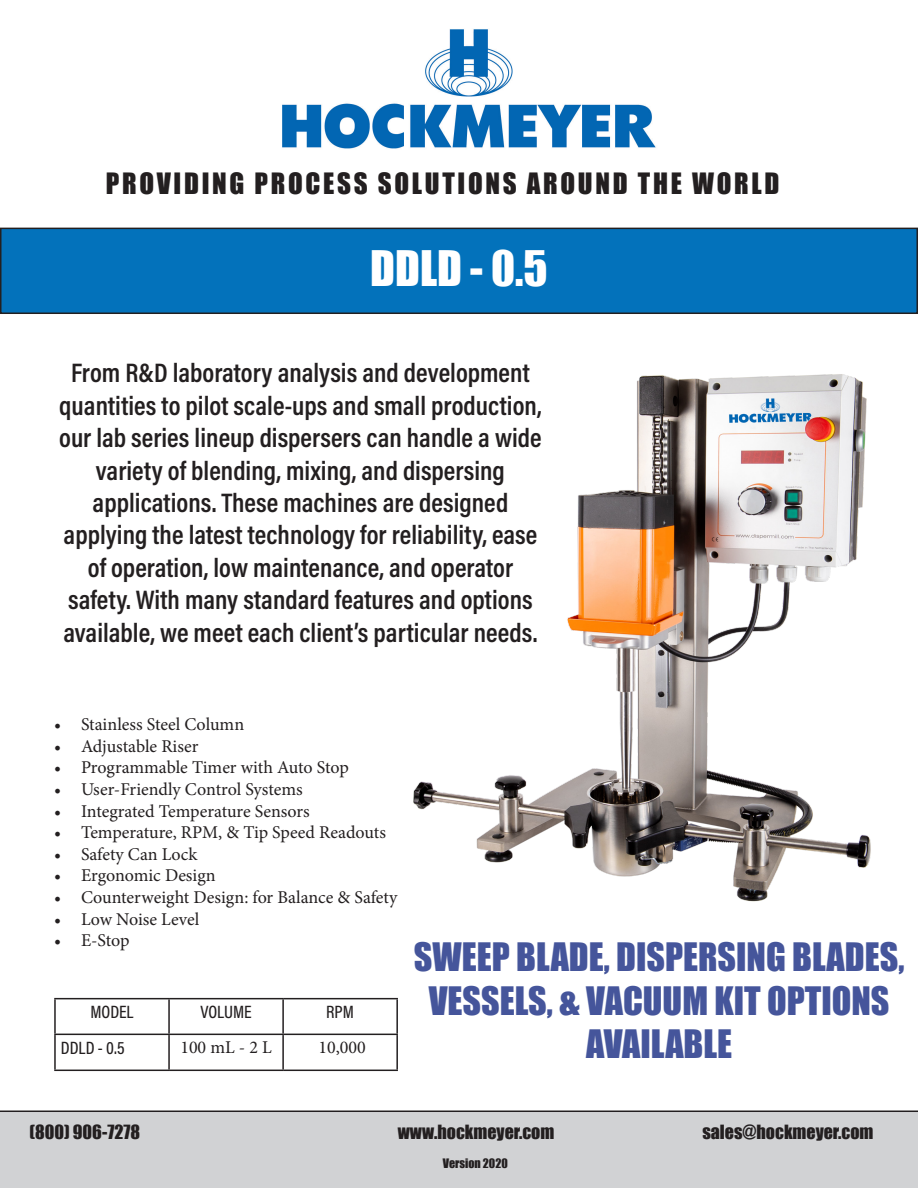
<style>
.page{position:relative;width:918px;height:1188px;background:#fff}
.page>*{position:absolute;margin:0;border:0;box-sizing:border-box;transform-origin:0 0}
.t1{font:45px "Impact";color:#fff}
.t2{font:36px/43.2px "Impact";color:#45559b;text-align:center}
.t3{font:27px/32.4px "Acumin Variable Concept";color:#231f20;text-align:center}
.t4{font:27px "Impact";letter-spacing:.1em;color:#231f20}
.t5{font:18px "Minion Pro";color:#231f20}
.t6{font:18px "Impact";color:#231f20}
.t7{font:18px "Acumin Variable Concept";color:#231f20}
.t8{font:12px "Impact";color:#231f20}
</style>
<div class="page">
<img style="left:282px;top:29px;width:374px;height:120px">
<div style="left:1px;top:228px;width:916px;height:85px;background:#0372bb"></div>
<div style="left:0;top:228px;width:918px;height:86px;border:2px solid #231f20"></div>
<div style="left:0;top:1111px;width:918px;height:77px;background:#d1d2d4"></div>
<hr style="left:54px;top:998px;width:115px;height:1px;background:#231f20">
<hr style="left:54px;top:999px;width:2px;height:35px;background:#231f20">
<hr style="left:169px;top:998px;width:114px;height:1px;background:#231f20">
<hr style="left:168px;top:999px;width:2px;height:35px;background:#231f20">
<hr style="left:283px;top:998px;width:115px;height:1px;background:#231f20">
<hr style="left:282px;top:999px;width:2px;height:35px;background:#231f20">
<hr style="left:396px;top:999px;width:2px;height:35px;background:#231f20">
<hr style="left:54px;top:1034px;width:115px;height:1px;background:#231f20">
<hr style="left:54px;top:1035px;width:2px;height:35px;background:#231f20">
<hr style="left:169px;top:1034px;width:114px;height:1px;background:#231f20">
<hr style="left:168px;top:1035px;width:2px;height:35px;background:#231f20">
<hr style="left:283px;top:1034px;width:115px;height:1px;background:#231f20">
<hr style="left:282px;top:1035px;width:2px;height:35px;background:#231f20">
<hr style="left:396px;top:1035px;width:2px;height:35px;background:#231f20">
<hr style="left:54px;top:1070px;width:115px;height:1px;background:#231f20">
<hr style="left:169px;top:1070px;width:114px;height:1px;background:#231f20">
<hr style="left:283px;top:1070px;width:115px;height:1px;background:#231f20">
<img style="left:413px;top:374px;width:458px;height:528px">
<p class="t4" style="left:106px;top:162px;width:675px">PROVIDING PROCESS SOLUTIONS AROUND THE WORLD</p>
<p class="t1" style="left:370px;top:233px;width:179px">DDLD - 0.5</p>
<p class="t3" style="left:59px;top:356px;width:484px">From R&amp;D laboratory analysis and development quantities to pilot scale-ups and small production, our lab series lineup dispersers can handle a wide variety of blending, mixing, and dispersing</p>
<p class="t3" style="left:93px;top:485px;width:417px">applications. These machines are designed</p>
<p class="t3" style="left:64px;top:518px;width:475px">applying the latest technology for reliability, ease of operation, low maintenance, and operator</p>
<p class="t3" style="left:64px;top:583px;width:475px;text-align:left">safety. With many standard features and options available, we meet each client’s particular needs.</p>
<p class="t5" style="left:54px;top:712px;width:192px">• Stainless Steel Column</p>
<p class="t5" style="left:54px;top:734px;width:146px">• Adjustable Riser</p>
<p class="t5" style="left:54px;top:756px;width:296px">• Programmable Timer with Auto Stop</p>
<p class="t5" style="left:54px;top:777px;width:250px">• User-Friendly Control Systems</p>
<p class="t5" style="left:54px;top:799px;width:257px">• Integrated Temperature Sensors</p>
<p class="t5" style="left:54px;top:820px;width:334px">• Temperature, RPM, &amp; Tip Speed Readouts</p>
<p class="t5" style="left:54px;top:842px;width:145px">• Safety Can Lock</p>
<p class="t5" style="left:54px;top:864px;width:163px">• Ergonomic Design</p>
<p class="t5" style="left:54px;top:885px;width:345px">• Counterweight Design: for Balance &amp; Safety</p>
<p class="t5" style="left:54px;top:907px;width:147px">• Low Noise Level</p>
<p class="t5" style="left:54px;top:928px;width:77px">• E-Stop</p>
<p class="t7" style="left:90px;top:999px;width:45px">MODEL</p>
<p class="t7" style="left:200px;top:999px;width:53px">VOLUME</p>
<p class="t7" style="left:326px;top:999px;width:29px">RPM</p>
<p class="t7" style="left:61px;top:1035px;width:65px">DDLD - 0.5</p>
<p class="t5" style="left:180px;top:1036px;width:93px">100 mL - 2 L</p>
<p class="t5" style="left:319px;top:1036px;width:49px">10,000</p>
<p class="t2" style="left:414px;top:935px;width:492px">SWEEP BLADE, DISPERSING BLADES,<br>VESSELS, &amp; VACUUM KIT OPTIONS<br>AVAILABLE</p>
<p class="t6" style="left:30px;top:1118px;width:112px">(800) 906-7278</p>
<p class="t6" style="left:398px;top:1118px;width:158px">www.hockmeyer.com</p>
<p class="t6" style="left:702px;top:1118px;width:173px">sales@hockmeyer.com</p>
<p class="t8" style="left:443px;top:1154px;width:67px">Version 2020</p>
</div>
